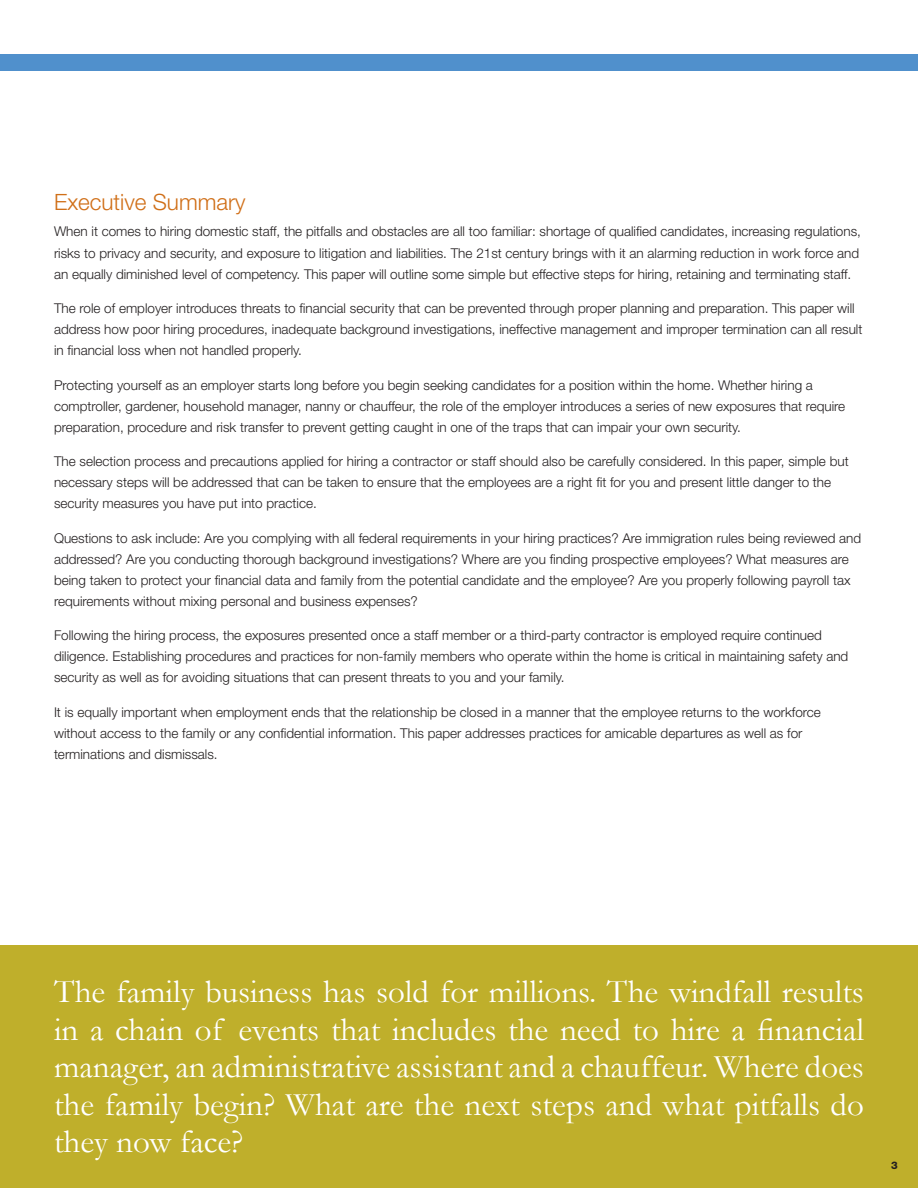
<style>
.page{position:relative;width:918px;height:1188px;background:#fff}
.page>*{position:absolute;margin:0;border:0;box-sizing:border-box;transform-origin:0 0}
.t1{font:33px/37.5px "Garamond";color:#fff;text-align:justify}
.t2{font:300 22.5px "Helvetica Neue";color:#d06f18}
.t3{font:300 13.5px/21px "Helvetica Neue";color:#231f20}
.t4{font:800 10.5px "Helvetica Neue";color:#231f20}
</style>
<div class="page">
<div style="left:0;top:945px;width:918px;height:243px;background:#bfaf2b"></div>
<div style="left:0;top:54px;width:918px;height:16px;background:#5090cc"></div>
<h2 class="t2" style="left:54px;top:188px;width:193px">Executive Summary</h2>
<p class="t3" style="left:54px;top:221px;width:808px">When it comes to hiring domestic staff, the pitfalls and obstacles are all too familiar: shortage of qualified candidates, increasing regulations, risks to privacy and security, and exposure to litigation and liabilities. The 21st century brings with it an alarming reduction in work force and an equally diminished level of competency. This paper will outline some simple but effective steps for hiring, retaining and terminating staff.</p>
<p class="t3" style="left:54px;top:297px;width:810px">The role of employer introduces threats to financial security that can be prevented through proper planning and preparation. This paper will address how poor hiring procedures, inadequate background investigations, ineffective management and improper termination can all result in financial loss when not handled properly.</p>
<p class="t3" style="left:54px;top:374px;width:793px">Protecting yourself as an employer starts long before you begin seeking candidates for a position within the home. Whether hiring a comptroller, gardener, household manager, nanny or chauffeur, the role of the employer introduces a series of new exposures that require preparation, procedure and risk transfer to prevent getting caught in one of the traps that can impair your own security.</p>
<p class="t3" style="left:54px;top:450px;width:796px">The selection process and precautions applied for hiring a contractor or staff should also be carefully considered. In this paper, simple but necessary steps will be addressed that can be taken to ensure that the employees are a right fit for you and present little danger to the security measures you have put into practice.</p>
<p class="t3" style="left:54px;top:527px;width:809px">Questions to ask include: Are you complying with all federal requirements in your hiring practices? Are immigration rules being reviewed and addressed? Are you conducting thorough background investigations? Where are you finding prospective employees? What measures are being taken to protect your financial data and family from the potential candidate and the employee? Are you properly following payroll tax requirements without mixing personal and business expenses?</p>
<p class="t3" style="left:54px;top:625px;width:796px">Following the hiring process, the exposures presented once a staff member or a third-party contractor is employed require continued diligence. Establishing procedures and practices for non-family members who operate within the home is critical in maintaining safety and security as well as for avoiding situations that can present threats to you and your family.</p>
<p class="t3" style="left:54px;top:701px;width:768px">It is equally important when employment ends that the relationship be closed in a manner that the employee returns to the workforce without access to the family or any confidential information. This paper addresses practices for amicable departures as well as for terminations and dismissals.</p>
<p class="t1" style="left:54px;top:972px;width:812px">The family business has sold for millions. The windfall results in a chain of events that includes the need to hire a financial manager, an administrative assistant and a chauffeur. Where does the family begin? What are the next steps and what pitfalls do they now face?</p>
<p class="t4" style="left:891px;top:1159px;width:8px">3</p>
</div>
